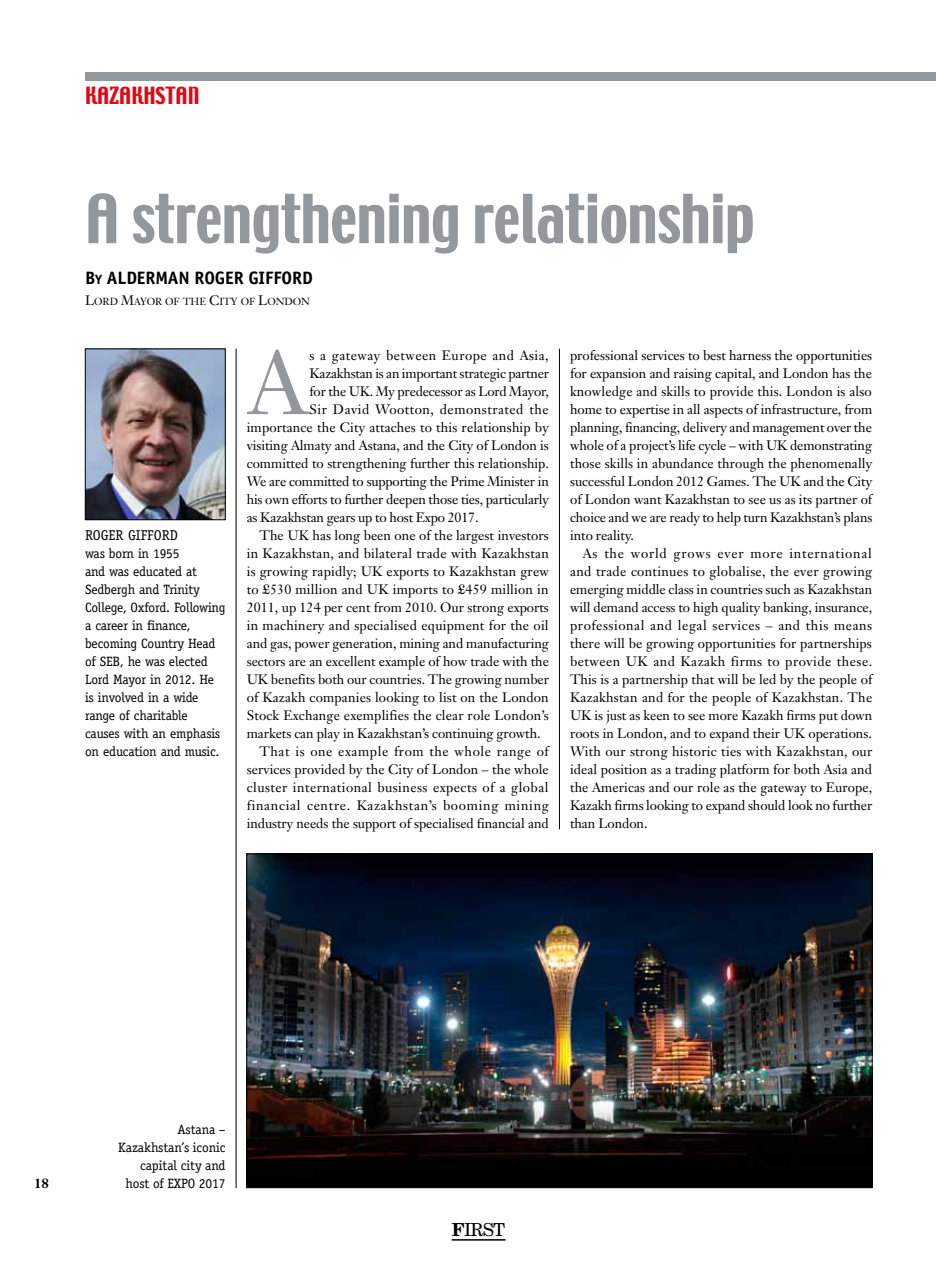
<style>
.page{position:relative;width:936px;height:1263px;background:#fff}
.page>*{position:absolute;margin:0;border:0;box-sizing:border-box;transform-origin:0 0}
.t1{font:89.25px "Janson Text";color:#92989c}
.t2{font:60px "Techno";letter-spacing:-.005em;color:#92989c}
.t3{font:21px "Techno";color:#e30613}
.t4{font:700 18px "Officina Sans";letter-spacing:-.005em;color:#000}
.t5{font:18px "New Century Schlbk";color:#000}
.t6{font:14.25px "Officina Serif";color:#000}
.t7{font:13.5px/18px "Janson Text";color:#000;text-align:justify}
.t8{font:13.5px/18px "Officina Serif";letter-spacing:-.015em;color:#000}
.t9{font:13.5px "Janson Text";letter-spacing:.035em;color:#000}
.t10{font:13.5px "Janson Text";letter-spacing:.05em;color:#000}
.t11{font:13.5px "Janson Text";letter-spacing:.04em;color:#000}
.t12{font:700 13.5px "Janson Text";color:#000}
.t13{font:10.2px "Janson Text";letter-spacing:-.005em;color:#000}
.s1{font-style:inherit}
.s2{font-size:13.5px}
.s3{font-weight:700}
</style>
<div class="page">
<img style="left:87px;top:351px;width:136px;height:167px">
<div style="left:85px;top:349px;width:140px;height:171px;border:1px solid #000"></div>
<hr style="left:236px;top:349px;width:1px;height:839px;background:#000">
<hr style="left:559px;top:349px;width:1px;height:480px;background:#000">
<div style="left:85px;top:72px;width:850px;height:9px;background:#92989c"></div>
<hr style="left:451px;top:1239px;width:54px;height:1px;background:#000">
<img style="left:248px;top:856px;width:622px;height:330px">
<h3 class="t3" style="left:85px;top:81px;width:116px">KAZAKHSTAN</h3>
<h2 class="t2" style="left:85px;top:178px;width:671px">A strengthening relationship</h2>
<h3 class="t4" style="left:85px;top:267px;width:229px"><span class="s1">B</span><span class="s2">y</span> ALDERMAN ROGER GIFFORD</h3>
<p class="t13" style="left:85px;top:295px;width:226px"><span class="s2">L</span>ORD <span class="s2">M</span>AYOR OF THE <span class="s2">C</span>ITY OF <span class="s2">L</span>ONDON</p>
<p class="t6" style="left:85px;top:527px;width:94px">Roger Gifford</p>
<p class="t8" style="left:85px;top:544px;width:142px">was born in 1955<br>and was educated at<br>Sedbergh and Trinity<br>College, Oxford. Following a career in finance, becoming Country Head of SEB, he was elected<br>Lord Mayor in 2012. He is involved in a wide range of charitable causes with an emphasis on education and music.</p>
<h1 class="t1" style="left:248px;top:326px;width:61px">A</h1>
<p class="t9" style="left:309px;top:347px;width:240px">s a gateway between Europe and Asia,</p>
<p class="t7" style="left:309px;top:364px;width:241px">Kazakhstan is an important strategic partner</p>
<p class="t7" style="left:309px;top:382px;width:241px">for the UK. My predecessor as Lord Mayor,</p>
<p class="t9" style="left:309px;top:401px;width:240px">Sir David Wootton, demonstrated the</p>
<p class="t7" style="left:247px;top:418px;width:303px">importance the City attaches to this relationship by</p>
<p class="t7" style="left:247px;top:436px;width:303px">visiting Almaty and Astana, and the City of London is</p>
<p class="t7" style="left:247px;top:454px;width:303px">committed to strengthening further this relationship.</p>
<p class="t7" style="left:247px;top:472px;width:304px">We are committed to supporting the Prime Minister in</p>
<p class="t7" style="left:247px;top:490px;width:304px">his own efforts to further deepen those ties, particularly</p>
<p class="t7" style="left:247px;top:508px;width:233px">as Kazakhstan gears up to host Expo 2017.</p>
<p class="t7" style="left:259px;top:526px;width:291px">The UK has long been one of the largest investors</p>
<p class="t7" style="left:247px;top:544px;width:304px">in Kazakhstan, and bilateral trade with Kazakhstan</p>
<p class="t7" style="left:247px;top:562px;width:304px">is growing rapidly; UK exports to Kazakhstan grew</p>
<p class="t7" style="left:247px;top:580px;width:303px">to £530 million and UK imports to £459 million in</p>
<p class="t7" style="left:247px;top:598px;width:304px">2011, up 124 per cent from 2010. Our strong exports</p>
<p class="t7" style="left:247px;top:616px;width:303px">in machinery and specialised equipment for the oil</p>
<p class="t7" style="left:247px;top:634px;width:303px">and gas, power generation, mining and manufacturing</p>
<p class="t7" style="left:247px;top:652px;width:304px">sectors are an excellent example of how trade with the</p>
<p class="t7" style="left:247px;top:670px;width:304px">UK benefits both our countries. The growing number</p>
<p class="t7" style="left:247px;top:688px;width:303px">of Kazakh companies looking to list on the London</p>
<p class="t7" style="left:247px;top:706px;width:303px">Stock Exchange exemplifies the clear role London’s</p>
<p class="t7" style="left:247px;top:724px;width:295px">markets can play in Kazakhstan’s continuing growth.</p>
<p class="t11" style="left:259px;top:743px;width:291px">That is one example from the whole range of</p>
<p class="t7" style="left:247px;top:760px;width:303px">services provided by the City of London – the whole</p>
<p class="t9" style="left:247px;top:779px;width:303px">cluster international business expects of a global</p>
<p class="t10" style="left:247px;top:797px;width:303px">financial centre. Kazakhstan’s booming mining</p>
<p class="t7" style="left:247px;top:814px;width:303px">industry needs the support of specialised financial and</p>
<p class="t7" style="left:570px;top:346px;width:304px">professional services to best harness the opportunities for expansion and raising capital, and London has the knowledge and skills to provide this. London is also home to expertise in all aspects of infrastructure, from planning, financing, delivery and management over the whole of a project’s life cycle – with UK demonstrating those skills in abundance through the phenomenally successful London 2012 Games. The UK and the City of London want Kazakhstan to see us as its partner of choice and we are ready to help turn Kazakhstan’s plans into reality.</p>
<p class="t7" style="left:570px;top:544px;width:304px;text-indent:13px">As the world grows ever more international and trade continues to globalise, the ever growing emerging middle class in countries such as Kazakhstan will demand access to high quality banking, insurance, professional and legal services – and this means there will be growing opportunities for partnerships between UK and Kazakh firms to provide these.<br>This is a partnership that will be led by the people of Kazakhstan and for the people of Kazakhstan. The UK is just as keen to see more Kazakh firms put down roots in London, and to expand their UK operations.<br>With our strong historic ties with Kazakhstan, our ideal position as a trading platform for both Asia and the Americas and our role as the gateway to Europe, Kazakh firms looking to expand should look no further than London.</p>
<p class="t12" style="left:34px;top:1174px;width:17px">18</p>
<p class="t8" style="left:118px;top:1120px;width:109px;text-align:right">Astana –<br>Kazakhstan’s iconic capital city and host of EXPO 2017</p>
<h3 class="t5" style="left:452px;top:1218px;width:55px"><span class="s3">F</span>IRST</h3>
</div>
